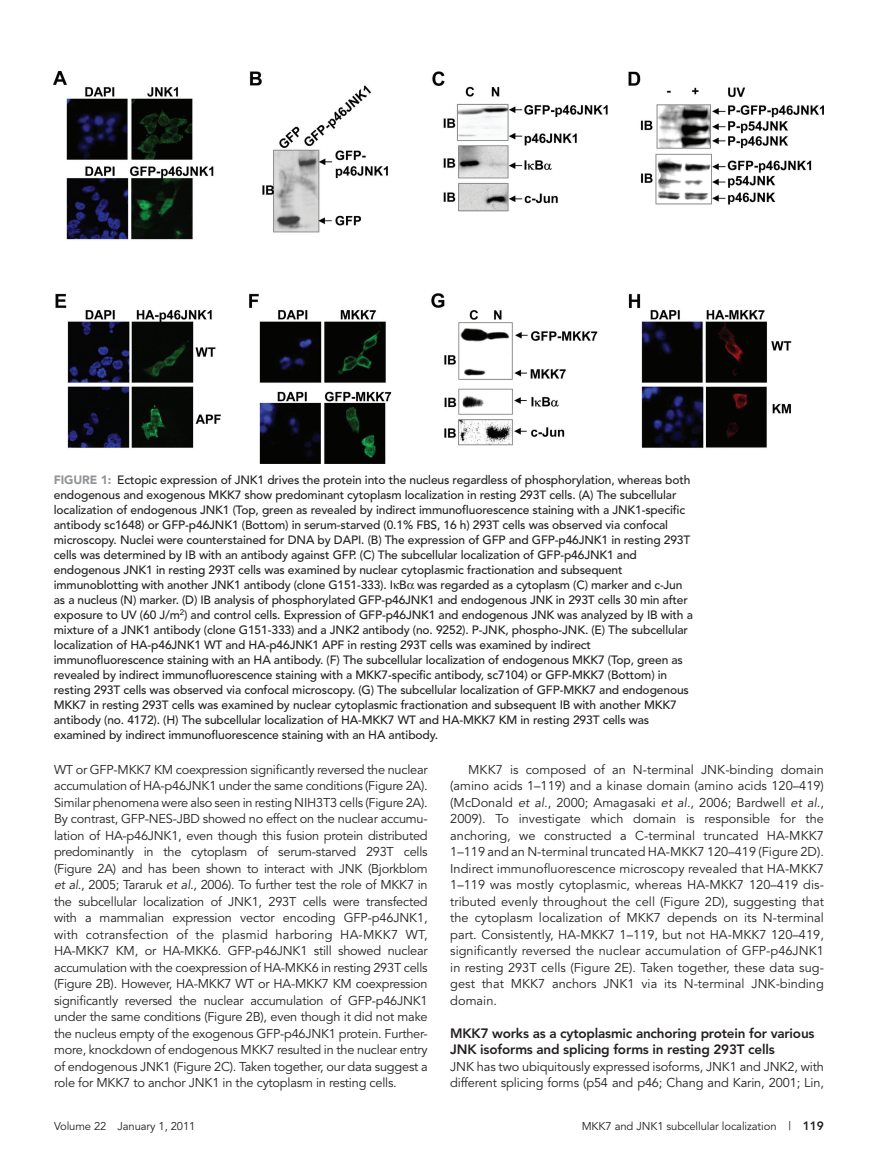
<style>
.page{position:relative;width:878px;height:1175px;background:#fff}
.page>*{position:absolute;margin:0;border:0;box-sizing:border-box;transform-origin:0 0}
.t1{font:800 13.5px/16.5px "Avenir";letter-spacing:-.015em;color:#231f20}
.t2{font:12.75px/16.5px "Avenir";letter-spacing:-.01em;color:#231f20;text-align:justify}
.t3{font:500 12px/15px "Avenir";letter-spacing:-.01em;color:#231f20}
.t4{font:11.25px "Avenir";letter-spacing:-.01em;color:#231f20}
.s1{font-weight:900;color:#939598}
.s2{font-style:italic}
.s3{font-size:12px}
.s4{font-weight:800;font-size:12px}
</style>
<div class="page">
<img style="left:54px;top:72px;width:769px;height:392px">
<p class="t3" style="left:54px;top:473px;width:640px"><span class="s1">FIGURE 1:</span> Ectopic expression of JNK1 drives the protein into the nucleus regardless of phosphorylation, whereas both endogenous and exogenous MKK7 show predominant cytoplasm localization in resting 293T cells. (A) The subcellular localization of endogenous JNK1 (Top, green as revealed by indirect immunofluorescence staining with a JNK1-specific antibody sc1648) or GFP-p46JNK1 (Bottom) in serum-starved (0.1% FBS, 16 h) 293T cells was observed via confocal microscopy. Nuclei were counterstained for DNA by DAPI. (B) The expression of GFP and GFP-p46JNK1 in resting 293T cells was determined by IB with an antibody against GFP. (C) The subcellular localization of GFP-p46JNK1 and endogenous JNK1 in resting 293T cells was examined by nuclear cytoplasmic fractionation and subsequent immunoblotting with another JNK1 antibody (clone G151-333). I B was regarded as a cytoplasm (C) marker and c-Jun as a nucleus (N) marker. (D) IB analysis of phosphorylated GFP-p46JNK1 and endogenous JNK in 293T cells 30 min after exposure to UV (60 J/m<sup>2</sup>) and control cells. Expression of GFP-p46JNK1 and endogenous JNK was analyzed by IB with a mixture of a JNK1 antibody (clone G151-333) and a JNK2 antibody (no. 9252). P-JNK, phospho-JNK. (E) The subcellular localization of HA-p46JNK1 WT and HA-p46JNK1 APF in resting 293T cells was examined by indirect immunofluorescence staining with an HA antibody. (F) The subcellular localization of endogenous MKK7 (Top, green as revealed by indirect immunofluorescence staining with a MKK7-specific antibody, sc7104) or GFP-MKK7 (Bottom) in resting 293T cells was observed via confocal microscopy. (G) The subcellular localization of GFP-MKK7 and endogenous MKK7 in resting 293T cells was examined by nuclear cytoplasmic fractionation and subsequent IB with another MKK7 antibody (no. 4172). (H) The subcellular localization of HA-MKK7 WT and HA-MKK7 KM in resting 293T cells was examined by indirect immunofluorescence staining with an HA antibody.</p>
<p class="t2" style="left:54px;top:762px;width:375px">WT or GFP-MKK7 KM coexpression significantly reversed the nuclear accumulation of HA-p46JNK1 under the same conditions (Figure 2A).<br>Similar phenomena were also seen in resting NIH3T3 cells (Figure 2A).<br>By contrast, GFP-NES-JBD showed no effect on the nuclear accumu&shy;lation of HA-p46JNK1, even though this fusion protein distributed predominantly in the cytoplasm of serum-starved 293T cells (Figure 2A) and has been shown to interact with JNK (Bjorkblom <span class="s2">et al.</span>, 2005; Tararuk <span class="s2">et al.</span>, 2006). To further test the role of MKK7 in the subcellular localization of JNK1, 293T cells were transfected with a mammalian expression vector encoding GFP-p46JNK1, with cotransfection of the plasmid harboring HA-MKK7 WT, HA-MKK7 KM, or HA-MKK6. GFP-p46JNK1 still showed nuclear accumulation with the coexpression of HA-MKK6 in resting 293T cells (Figure 2B). However, HA-MKK7 WT or HA-MKK7 KM coexpression significantly reversed the nuclear accumulation of GFP-p46JNK1 under the same conditions (Figure 2B), even though it did not make the nucleus empty of the exogenous GFP-p46JNK1 protein. Further&shy;more, knockdown of endogenous MKK7 resulted in the nuclear entry of endogenous JNK1 (Figure 2C). Taken together, our data suggest a role for MKK7 to anchor JNK1 in the cytoplasm in resting cells.</p>
<p class="t2" style="left:450px;top:762px;width:375px;text-indent:18px">MKK7 is composed of an N-terminal JNK-binding domain (amino acids 1–119) and a kinase domain (amino acids 120–419) (McDonald <span class="s2">et al.</span>, 2000; Amagasaki <span class="s2">et al.</span>, 2006; Bardwell <span class="s2">et al.</span>, 2009). To investigate which domain is responsible for the anchoring, we constructed a C-terminal truncated HA-MKK7<br>1–119 and an N-terminal truncated HA-MKK7 120–419 (Figure 2D).<br>Indirect immunofluorescence microscopy revealed that HA-MKK7<br>1–119 was mostly cytoplasmic, whereas HA-MKK7 120–419 dis&shy;tributed evenly throughout the cell (Figure 2D), suggesting that the cytoplasm localization of MKK7 depends on its N-terminal part. Consistently, HA-MKK7 1–119, but not HA-MKK7 120–419, significantly reversed the nuclear accumulation of GFP-p46JNK1 in resting 293T cells (Figure 2E). Taken together, these data sug&shy;gest that MKK7 anchors JNK1 via its N-terminal JNK-binding domain.</p>
<p class="t1" style="left:450px;top:1025px;width:366px">MKK7 works as a cytoplasmic anchoring protein for various<br>JNK isoforms and splicing forms in resting 293T cells</p>
<p class="t2" style="left:450px;top:1059px;width:375px">JNK has two ubiquitously expressed isoforms, JNK1 and JNK2, with different splicing forms (p54 and p46; Chang and Karin, 2001; Lin,</p>
<p class="t4" style="left:54px;top:1121px;width:143px">Volume 22 January 1, 2011</p>
<p class="t4" style="left:581px;top:1121px;width:244px">MKK7 and JNK1 subcellular localization <span class="s3">|</span> <span class="s4">119</span></p>
</div>
